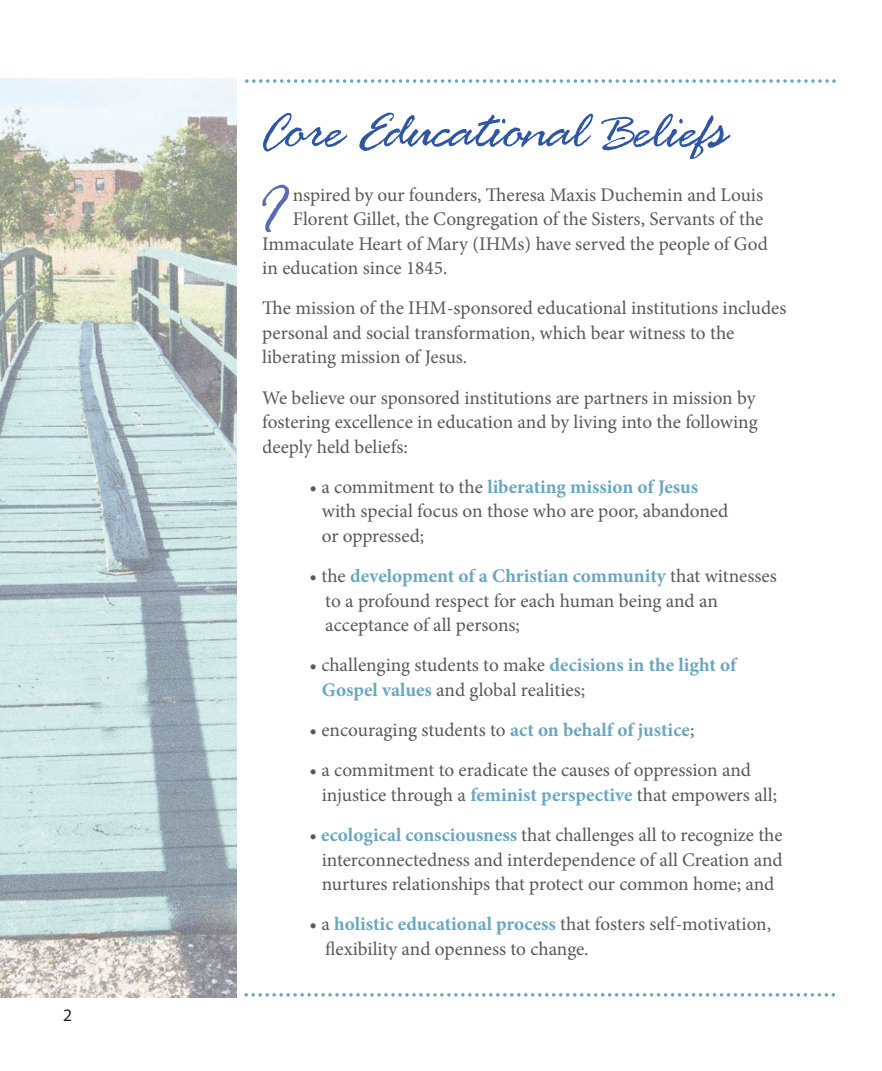
<style>
.page{position:relative;width:882px;height:1071px;background:#fff}
.page>*{position:absolute;margin:0;border:0;box-sizing:border-box;transform-origin:0 0}
.t1{font:60.2px "Brauer Script Revised";color:#596cb2}
.t2{font:50.75px "Brauer Script Revised";color:#2e56a4}
.t3{font:19.25px/24.5px "Minion Pro";color:#57585a}
.t4{font:17.5px "Myriad Pro";color:#231f20}
.s1{font-weight:700;color:#69a6c0}
</style>
<div class="page">
<svg style="left:245px;top:79px;width:591px;height:4px"></svg>
<svg style="left:244px;top:993px;width:591px;height:4px"></svg>
<img style="left:0;top:79px;width:237px;height:919px">
<p class="t4" style="left:63px;top:1005px;width:10px">2</p>
<h2 class="t2" style="left:262px;top:109px;width:468px">Core Educational Beliefs</h2>
<h1 class="t1" style="left:261px;top:181px;width:24px">I</h1>
<p class="t3" style="left:293px;top:184px;width:472px">nspired by our founders, Theresa Maxis Duchemin and Louis</p>
<p class="t3" style="left:293px;top:208px;width:472px">Florent Gillet, the Congregation of the Sisters, Servants of the</p>
<p class="t3" style="left:262px;top:233px;width:507px">Immaculate Heart of Mary (IHMs) have served the people of God</p>
<p class="t3" style="left:262px;top:257px;width:187px">in education since 1845.</p>
<p class="t3" style="left:262px;top:298px;width:526px">The mission of the IHM-sponsored educational institutions includes personal and social transformation, which bear witness to the liberating mission of Jesus.</p>
<p class="t3" style="left:262px;top:387px;width:497px;text-align:justify">We believe our sponsored institutions are partners in mission by fostering excellence in education and by living into the following deeply held beliefs:</p>
<p class="t3" style="left:322px;top:476px;width:408px;text-indent:-12px">• a commitment to the <span class="s1">liberating mission of Jesus </span>with special focus on those who are poor, abandoned or oppressed;</p>
<p class="t3" style="left:325px;top:565px;width:453px;text-indent:-16px">• the <span class="s1">development of a Christian community</span> that witnesses to a profound respect for each human being and an acceptance of all persons;</p>
<p class="t3" style="left:322px;top:655px;width:416px;text-indent:-12px">• challenging students to make <span class="s1">decisions in the light of<br>Gospel values</span> and global realities;</p>
<p class="t3" style="left:310px;top:719px;width:386px">• encouraging students to <span class="s1">act on behalf of justice</span>;</p>
<p class="t3" style="left:322px;top:760px;width:457px;text-indent:-12px">• a commitment to eradicate the causes of oppression and injustice through a <span class="s1">feminist perspective</span> that empowers all;</p>
<p class="t3" style="left:322px;top:824px;width:462px;text-align:justify;text-indent:-12px">• <span class="s1">ecological consciousness</span> that challenges all to recognize the interconnectedness and interdependence of all Creation and nurtures relationships that protect our common home; and</p>
<p class="t3" style="left:325px;top:914px;width:447px;text-indent:-16px">• a <span class="s1">holistic educational process</span> that fosters self-motivation, flexibility and openness to change.</p>
</div>
